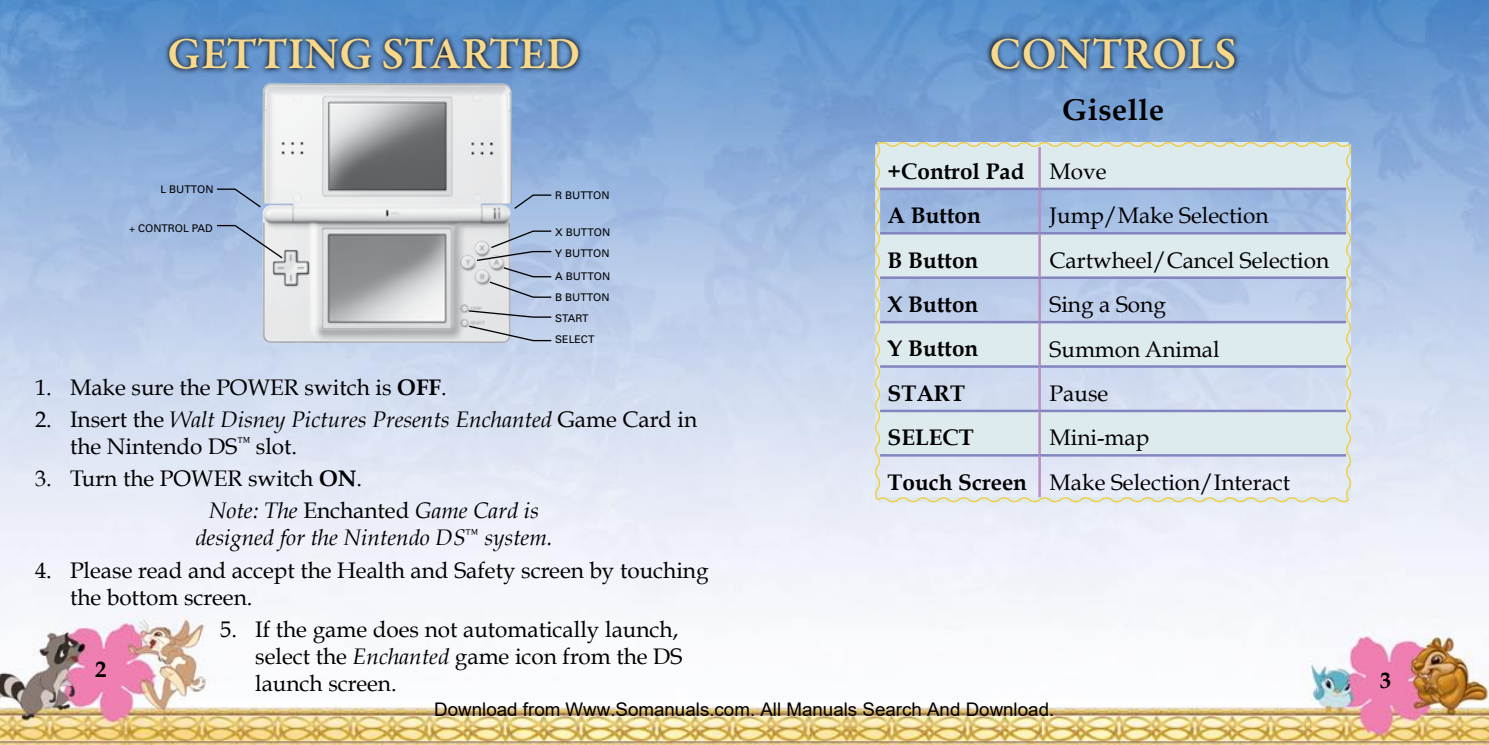
<style>
.page{position:relative;width:1489px;height:745px;background:#fff}
.page>*{position:absolute;margin:0;border:0;box-sizing:border-box;transform-origin:0 0}
.t1{font:600 45px "Garamond Premr Pro";letter-spacing:.005em;color:#f8d98c}
.t2{font:700 30px "Book Antiqua";letter-spacing:.02em;color:#000}
.t3{font:22.5px/27px "Book Antiqua";color:#000}
.t4{font:700 22.5px/44.2px "Book Antiqua";color:#000}
.t5{font:italic 22.5px "Book Antiqua";color:#000}
.t6{font:18.75px "Arial";color:#000}
.t7{font:15.75px "Univers";color:#000}
.t8{font:10.5px/21.2px "Univers";color:#000}
.s1{font-weight:700}
.s2{font-style:italic}
.s3{font-weight:400}
</style>
<div class="page">
<img style="left:0;top:0;width:1488px;height:744px">
<img style="left:262px;top:83px;width:250px;height:260px">
<svg style="left:216px;top:188px;width:46px;height:21px"></svg>
<svg style="left:216px;top:224px;width:68px;height:35px"></svg>
<svg style="left:513px;top:194px;width:39px;height:16px"></svg>
<svg style="left:467px;top:324px;width:85px;height:18px"></svg>
<svg style="left:467px;top:309px;width:85px;height:9px"></svg>
<svg style="left:475px;top:230px;width:77px;height:68px"></svg>
<svg style="left:873px;top:140px;width:479px;height:363px"></svg>
<hr style="left:1038px;top:147px;width:2px;height:40px;background:#b890c2">
<hr style="left:1038px;top:190px;width:2px;height:42px;background:#b890c2">
<hr style="left:1038px;top:234px;width:2px;height:42px;background:#b890c2">
<hr style="left:1038px;top:279px;width:2px;height:41px;background:#b890c2">
<hr style="left:1038px;top:323px;width:2px;height:42px;background:#b890c2">
<hr style="left:1038px;top:367px;width:2px;height:42px;background:#b890c2">
<hr style="left:1038px;top:412px;width:2px;height:42px;background:#b890c2">
<hr style="left:1038px;top:456px;width:2px;height:41px;background:#b890c2">
<hr style="left:880px;top:187px;width:159px;height:3px;background:#8484bf">
<hr style="left:1039px;top:187px;width:306px;height:3px;background:#8484bf">
<hr style="left:880px;top:232px;width:159px;height:2px;background:#8484bf">
<hr style="left:1039px;top:232px;width:306px;height:2px;background:#8484bf">
<hr style="left:880px;top:276px;width:159px;height:3px;background:#8484bf">
<hr style="left:1039px;top:276px;width:306px;height:3px;background:#8484bf">
<hr style="left:880px;top:320px;width:159px;height:3px;background:#8484bf">
<hr style="left:1039px;top:320px;width:306px;height:3px;background:#8484bf">
<hr style="left:880px;top:365px;width:159px;height:2px;background:#8484bf">
<hr style="left:1039px;top:365px;width:306px;height:2px;background:#8484bf">
<hr style="left:880px;top:409px;width:159px;height:3px;background:#8484bf">
<hr style="left:1039px;top:409px;width:306px;height:3px;background:#8484bf">
<hr style="left:880px;top:454px;width:159px;height:2px;background:#8484bf">
<hr style="left:1039px;top:454px;width:306px;height:2px;background:#8484bf">
<svg style="left:163px;top:31px;width:421px;height:44px"></svg>
<svg style="left:984px;top:32px;width:257px;height:43px"></svg>
<svg style="left:95px;top:661px;width:11px;height:16px"></svg>
<svg style="left:1380px;top:672px;width:10px;height:15px"></svg>
<h1 class="t1" style="left:167px;top:26px;width:414px">GETTING STARTED</h1>
<h1 class="t1" style="left:989px;top:26px;width:249px">CONTROLS</h1>
<p class="t8" style="left:160px;top:179px;width:55px">L BUTTON</p>
<p class="t8" style="left:129px;top:217px;width:85px">+ CONTROL PAD</p>
<p class="t8" style="left:555px;top:185px;width:56px">R BUTTON</p>
<p class="t8" style="left:555px;top:221px;width:56px">X BUTTON<br>Y BUTTON</p>
<p class="t8" style="left:555px;top:265px;width:56px">A BUTTON<br>B BUTTON</p>
<p class="t8" style="left:555px;top:307px;width:35px">START</p>
<p class="t8" style="left:555px;top:329px;width:41px">SELECT</p>
<p class="t3" style="left:35px;top:373px;width:413px">1. Make sure the POWER switch is <span class="s1">OFF</span>.</p>
<p class="t3" style="left:70px;top:405px;width:628px;text-indent:-35px">2. Insert the <span class="s2">Walt Disney Pictures Presents Enchanted</span> Game Card in the Nintendo DS<sup>™</sup> slot.</p>
<p class="t3" style="left:209px;top:462px;width:331px;line-height:32.2px;text-indent:-174px">3. Turn the POWER switch <span class="s1">ON</span>.<br><span class="s2">Note: The</span> Enchanted <span class="s2">Game Card is</span></p>
<p class="t5" style="left:195px;top:524px;width:358px">designed for the Nintendo DS<sup>™</sup> system.</p>
<p class="t3" style="left:70px;top:556px;width:640px;text-indent:-35px">4. Please read and accept the Health and Safety screen by touching the bottom screen.</p>
<p class="t3" style="left:255px;top:615px;width:429px;text-indent:-35px">5. If the game does not automatically launch, select the <span class="s2">Enchanted</span> game icon from the DS launch screen.</p>
<p class="t7" style="left:252px;top:410px;width:268px">Visit ngl.nintendo.com for access to</p>
<h2 class="t2" style="left:1062px;top:92px;width:103px">Giselle</h2>
<p class="t4" style="left:887px;top:149px;width:220px">+Control Pad <span class="s3">Move<br></span>A Button</p>
<p class="t3" style="left:1049px;top:202px;width:220px">Jump/Make Selection</p>
<p class="t4" style="left:887px;top:238px;width:92px">B Button</p>
<p class="t3" style="left:1049px;top:246px;width:281px">Cartwheel/Cancel Selection</p>
<p class="t4" style="left:887px;top:282px;width:92px">X Button</p>
<p class="t3" style="left:1049px;top:291px;width:118px">Sing a Song</p>
<p class="t4" style="left:887px;top:327px;width:92px">Y Button</p>
<p class="t3" style="left:1049px;top:335px;width:172px">Summon Animal</p>
<p class="t4" style="left:887px;top:371px;width:79px">START</p>
<p class="t3" style="left:1049px;top:379px;width:60px">Pause</p>
<p class="t4" style="left:887px;top:415px;width:88px">SELECT</p>
<p class="t3" style="left:887px;top:415px;width:404px;line-height:44.2px;text-indent:162px">Mini-map<br><span class="s1">Touch Screen</span> Make Selection/Interact</p>
<p class="t6" style="left:434px;top:698px;width:621px">Download from Www.Somanuals.com. All Manuals Search And Download.</p>
</div>
